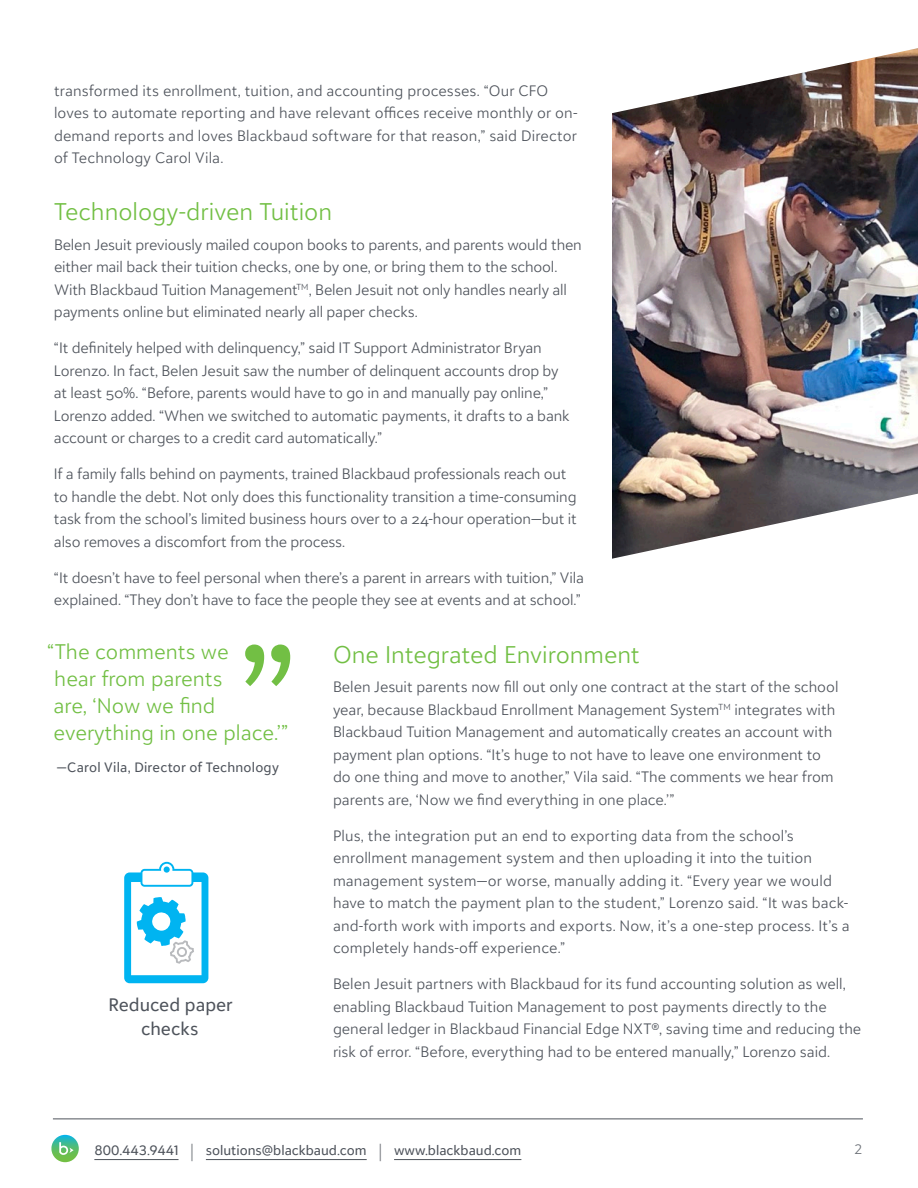
<style>
.page{position:relative;width:918px;height:1188px;background:#fff}
.page>*{position:absolute;margin:0;border:0;box-sizing:border-box;transform-origin:0 0}
.t1{font:300 24px "Blackbaud Sans";color:#72bf44}
.t2{font:300 21px/27px "Blackbaud Sans";color:#72bf44}
.t3{font:18px/24px "Blackbaud Sans";color:#4e535b;text-align:center}
.t4{font:300 15px/22.5px "Blackbaud Sans";letter-spacing:-.005em;color:#4e535b}
.t5{font:13.5px "Blackbaud Sans";color:#4d525a}
.t6{font:13.5px "Blackbaud Sans";letter-spacing:.015em;color:#4e535b}
.t7{font:300 13.5px "Blackbaud Sans";color:#686d74}
.s1{font-weight:300;font-size:20.25px;color:#71757b}
</style>
<div class="page">
<hr style="left:53px;top:1119px;width:810px;height:1px;background:#4e535b">
<svg style="left:51px;top:1135px;width:28px;height:27px"></svg>
<svg style="left:59px;top:1142px;width:15px;height:13px"></svg>
<hr style="left:94px;top:1159px;width:85px;height:1px;background:#4d525a">
<hr style="left:206px;top:1159px;width:161px;height:1px;background:#4d525a">
<hr style="left:394px;top:1159px;width:127px;height:1px;background:#4d525a">
<img style="left:612px;top:48px;width:306px;height:511px">
<svg style="left:245px;top:645px;width:45px;height:41px"></svg>
<svg style="left:124px;top:862px;width:84px;height:121px"></svg>
<p class="t4" style="left:54px;top:79px;width:525px">transformed its enrollment, tuition, and accounting processes. “Our CFO loves to automate reporting and have relevant offices receive monthly or on&shy;demand reports and loves Blackbaud software for that reason,” said Director of Technology Carol Vila.</p>
<h1 class="t1" style="left:54px;top:197px;width:280px">Technology-driven Tuition</h1>
<p class="t4" style="left:54px;top:233px;width:529px">Belen Jesuit previously mailed coupon books to parents, and parents would then either mail back their tuition checks, one by one, or bring them to the school.<br>With Blackbaud Tuition Management<sup>TM</sup>, Belen Jesuit not only handles nearly all payments online but eliminated nearly all paper checks.</p>
<p class="t4" style="left:54px;top:336px;width:517px">“It definitely helped with delinquency,” said IT Support Administrator Bryan Lorenzo. In fact, Belen Jesuit saw the number of delinquent accounts drop by at least 50%. “Before, parents would have to go in and manually pay online,” Lorenzo added. “When we switched to automatic payments, it drafts to a bank account or charges to a credit card automatically.”</p>
<p class="t4" style="left:54px;top:462px;width:524px">If a family falls behind on payments, trained Blackbaud professionals reach out to handle the debt. Not only does this functionality transition a time-consuming task from the school’s limited business hours over to a 24-hour operation—but it also removes a discomfort from the process.</p>
<p class="t4" style="left:54px;top:566px;width:532px">“It doesn’t have to feel personal when there’s a parent in arrears with tuition,” Vila explained. “They don’t have to face the people they see at events and at school.”</p>
<h1 class="t1" style="left:333px;top:640px;width:308px">One Integrated Environment</h1>
<p class="t4" style="left:333px;top:676px;width:507px">Belen Jesuit parents now fill out only one contract at the start of the school year, because Blackbaud Enrollment Management System<sup>TM</sup> integrates with Blackbaud Tuition Management and automatically creates an account with payment plan options. “It’s huge to not have to leave one environment to do one thing and move to another,” Vila said. “The comments we hear from parents are, ‘Now we find everything in one place.’”</p>
<p class="t4" style="left:333px;top:824px;width:518px">Plus, the integration put an end to exporting data from the school’s enrollment management system and then uploading it into the tuition management system—or worse, manually adding it. “Every year we would have to match the payment plan to the student,” Lorenzo said. “It was back&shy;and-forth work with imports and exports. Now, it’s a one-step process. It’s a completely hands-off experience.”</p>
<p class="t4" style="left:333px;top:973px;width:530px">Belen Jesuit partners with Blackbaud for its fund accounting solution as well, enabling Blackbaud Tuition Management to post payments directly to the general ledger in Blackbaud Financial Edge NXT®, saving time and reducing the risk of error. “Before, everything had to be entered manually,” Lorenzo said.</p>
<h2 class="t2" style="left:54px;top:638px;width:236px;text-indent:-6px">“The comments we<br>hear from parents<br>are, ‘Now we find everything in one place.’”</h2>
<p class="t6" style="left:57px;top:759px;width:224px">—Carol Vila, Director of Technology</p>
<p class="t3" style="left:108px;top:992px;width:126px">Reduced paper checks</p>
<p class="t5" style="left:94px;top:1142px;width:429px">800.443.9441 <span class="s1">|</span> solutions@blackbaud.com <span class="s1">|</span> www.blackbaud.com</p>
<p class="t7" style="left:854px;top:1141px;width:10px">2</p>
</div>
